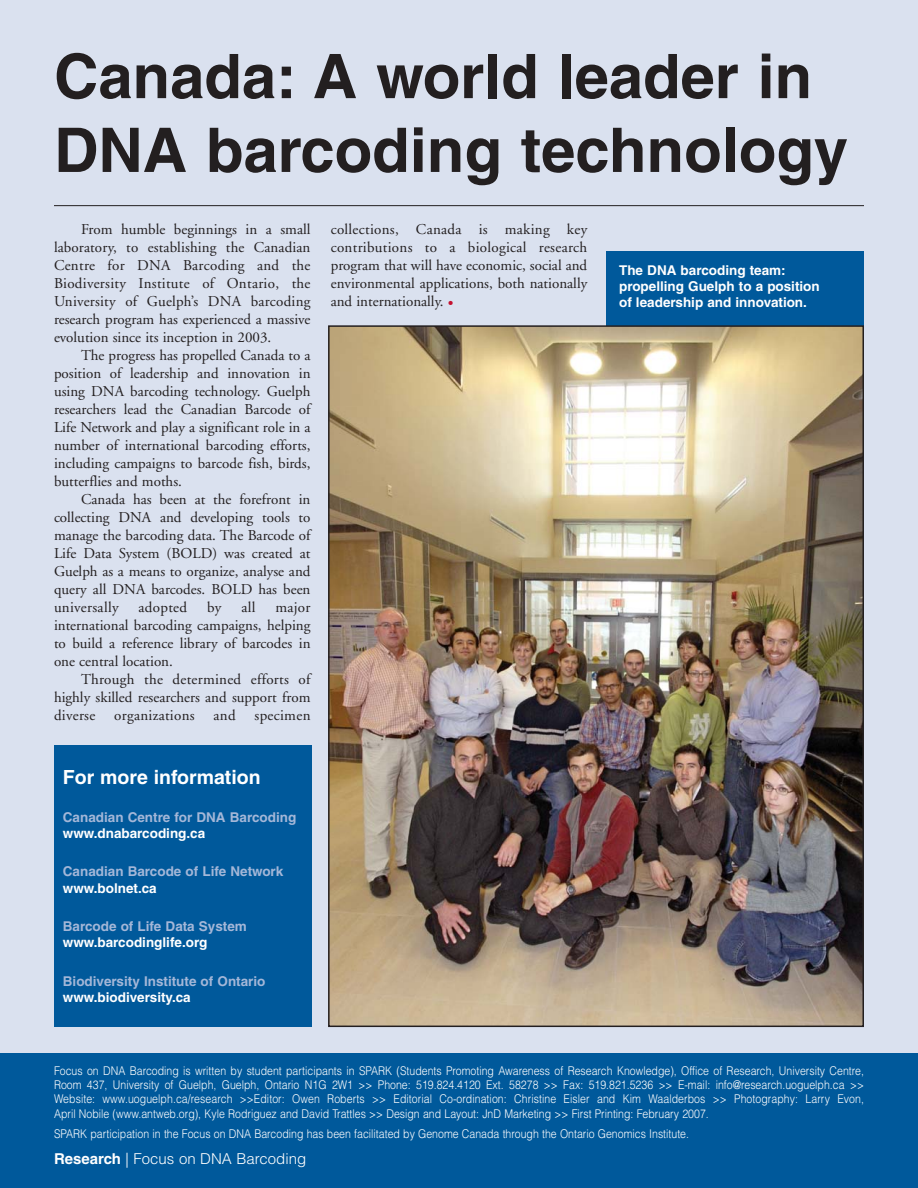
<style>
.page{position:relative;width:918px;height:1188px;background:#dae1ef}
.page>*{position:absolute;margin:0;border:0;box-sizing:border-box;transform-origin:0 0}
.t1{font:700 61.5px/73.8px "Helvetica";color:#231f20}
.t2{font:700 19.5px "Helvetica";color:#fff}
.t3{font:15px/18px "Adobe Garamond";color:#231f20;text-align:justify}
.t4{font:15px "Adobe Garamond";letter-spacing:.02em;color:#231f20}
.t5{font:300 15px "Helvetica";color:#fff}
.t6{font:700 13.5px/16.2px "Helvetica";color:#fff}
.t7{font:700 13.5px "Helvetica";color:#a4b7d8}
.t8{font:300 12px/14.4px "Helvetica";color:#fff;text-align:justify;scale:.88 1}
.s1{color:#c41130}
.s2{font-weight:700}
</style>
<div class="page">
<div style="left:0;top:1053px;width:918px;height:135px;background:#00599b"></div>
<hr style="left:54px;top:205px;width:810px;height:1px;background:#231f20">
<hr style="left:917px;top:0;width:1px;height:168px;background:#c41130">
<div style="left:54px;top:746px;width:257px;height:281px;background:#00599b"></div>
<div style="left:606px;top:251px;width:258px;height:75px;background:#00599b"></div>
<img style="left:331px;top:328px;width:530px;height:696px">
<h1 class="t1" style="left:54px;top:46px;width:796px">Canada: A world leader in<br>DNA barcoding technology</h1>
<p class="t3" style="left:54px;top:222px;width:258px;text-indent:27px">From humble beginnings in a small laboratory, to establishing the Canadian Centre for DNA Barcoding and the Biodiversity Institute of Ontario, the University of Guelph’s DNA barcoding research program has experienced a massive evolution since its inception in 2003.</p>
<p class="t3" style="left:54px;top:348px;width:258px;text-indent:27px">The progress has propelled Canada to a position of leadership and innovation in using DNA barcoding technology. Guelph researchers lead the Canadian Barcode of Life Network and play a significant role in a number of international barcoding efforts, including campaigns to barcode fish, birds, butterflies and moths.</p>
<p class="t3" style="left:54px;top:492px;width:258px;text-indent:27px">Canada has been at the forefront in collecting DNA and developing tools to manage the barcoding data. The Barcode of Life Data System (BOLD) was created at Guelph as a means to organize, analyse and query all DNA barcodes. BOLD has been universally</p>
<p class="t4" style="left:139px;top:601px;width:50px">adopted</p>
<p class="t3" style="left:207px;top:600px;width:16px">by</p>
<p class="t3" style="left:241px;top:600px;width:16px">all</p>
<p class="t3" style="left:54px;top:600px;width:258px;text-indent:221px">major international barcoding campaigns, helping to build a reference library of barcodes in one central location.</p>
<p class="t3" style="left:54px;top:672px;width:258px;text-indent:27px">Through the determined efforts of highly skilled researchers and support from diverse</p>
<p class="t4" style="left:114px;top:709px;width:82px">organizations</p>
<p class="t3" style="left:214px;top:708px;width:24px">and</p>
<p class="t4" style="left:255px;top:709px;width:57px">specimen</p>
<h2 class="t2" style="left:63px;top:770px;width:199px">For more information</h2>
<p class="t7" style="left:63px;top:812px;width:235px">Canadian Centre for DNA Barcoding</p>
<p class="t6" style="left:63px;top:827px;width:144px">www.dnabarcoding.ca</p>
<p class="t7" style="left:63px;top:867px;width:222px">Canadian Barcode of Life Network</p>
<p class="t6" style="left:63px;top:881px;width:95px">www.bolnet.ca</p>
<p class="t7" style="left:63px;top:921px;width:186px">Barcode of Life Data System</p>
<p class="t6" style="left:63px;top:936px;width:146px">www.barcodinglife.org</p>
<p class="t7" style="left:63px;top:976px;width:204px">Biodiversity Institute of Ontario</p>
<p class="t6" style="left:63px;top:991px;width:129px">www.biodiversity.ca</p>
<p class="t3" style="left:331px;top:222px;width:258px">collections, Canada is making key contributions to a biological research program that will have economic, social and environmental applications, both nationally and internationally. <span class="s1">•</span></p>
<p class="t6" style="left:619px;top:263px;width:202px">The DNA barcoding team: propelling Guelph to a position of leadership and innovation.</p>
<p class="t8" style="left:54px;top:1064px;width:922px">Focus on DNA Barcoding is written by student participants in SPARK (Students Promoting Awareness of Research Knowledge), Office of Research, University Centre, Room 437, University of Guelph, Guelph, Ontario N1G 2W1 &gt;&gt; Phone: 519.824.4120 Ext. 58278 &gt;&gt; Fax: 519.821.5236 &gt;&gt; E-mail: info@research.uoguelph.ca &gt;&gt; Website: www.uoguelph.ca/research &gt;&gt;Editor: Owen Roberts &gt;&gt; Editorial Co-ordination: Christine Eisler and Kim Waalderbos &gt;&gt; Photography: Larry Evon, April Nobile (www.antweb.org), Kyle Rodriguez and David Trattles &gt;&gt; Design and Layout: JnD Marketing &gt;&gt; First Printing: February 2007.</p>
<p class="t8" style="left:54px;top:1128px;width:723px">SPARK participation in the Focus on DNA Barcoding has been facilitated by Genome Canada through the Ontario Genomics Institute.</p>
<p class="t5" style="left:54px;top:1153px;width:254px"><span class="s2">Research</span> | Focus on DNA Barcoding</p>
</div>
